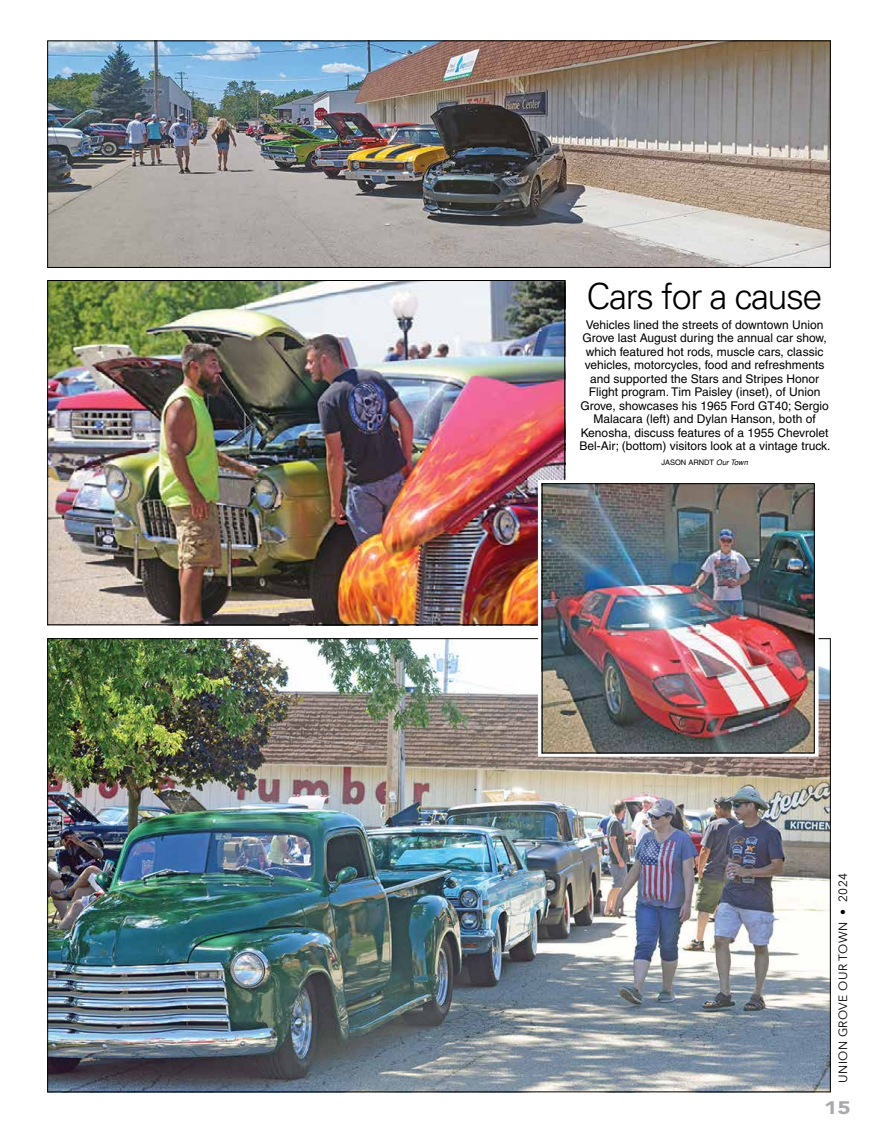
<style>
.page{position:relative;width:878px;height:1134px;background:#fff}
.page>*{position:absolute;margin:0;border:0;box-sizing:border-box;transform-origin:0 0}
.t1{font:300 36px "Univers";letter-spacing:-.04em;color:#000}
.t2{font:900 18px "Avenir";color:#a7a9ac;scale:1.25 1}
.t3{font:12px/13.5px "Helvetica";color:#000;text-align:center}
.t4{font:12px "Avenir Next";letter-spacing:.03em;color:#000}
.t5{font:7.5px "Helvetica";color:#000}
.s1{font-style:italic}
</style>
<div class="page">
<img style="left:49px;top:42px;width:779px;height:224px">
<div style="left:47px;top:40px;width:783px;height:228px;border:1px solid #000"></div>
<img style="left:49px;top:282px;width:514px;height:341px">
<img style="left:49px;top:640px;width:779px;height:450px">
<svg style="left:538px;top:480px;width:280px;height:277px"></svg>
<img style="left:544px;top:485px;width:268px;height:266px">
<div style="left:542px;top:483px;width:272px;height:270px;border:1px solid #000"></div>
<h1 class="t1" style="left:586px;top:274px;width:237px">Cars for a cause</h1>
<p class="t3" style="left:579px;top:318px;width:253px">Vehicles lined the streets of downtown Union Grove last August during the annual car show, which featured hot rods, muscle cars, classic vehicles, motorcycles, food and refreshments and supported the Stars and Stripes Honor Flight program. Tim Paisley (inset), of Union Grove, showcases his 1965 Ford GT40; Sergio Malacara (left) and Dylan Hanson, both of Kenosha, discuss features of a 1955 Chevrolet Bel-Air; (bottom) visitors look at a vintage truck.</p>
<p class="t5" style="left:661px;top:458px;width:88px">JASON ARNDT <span class="s1">Our Town</span></p>
<p class="t4" style="left:832px;top:1083px;width:211px;rotate:-90deg">UNION GROVE OUR TOWN • 2024</p>
<h2 class="t2" style="left:824px;top:1097px;width:23px">15</h2>
</div>
